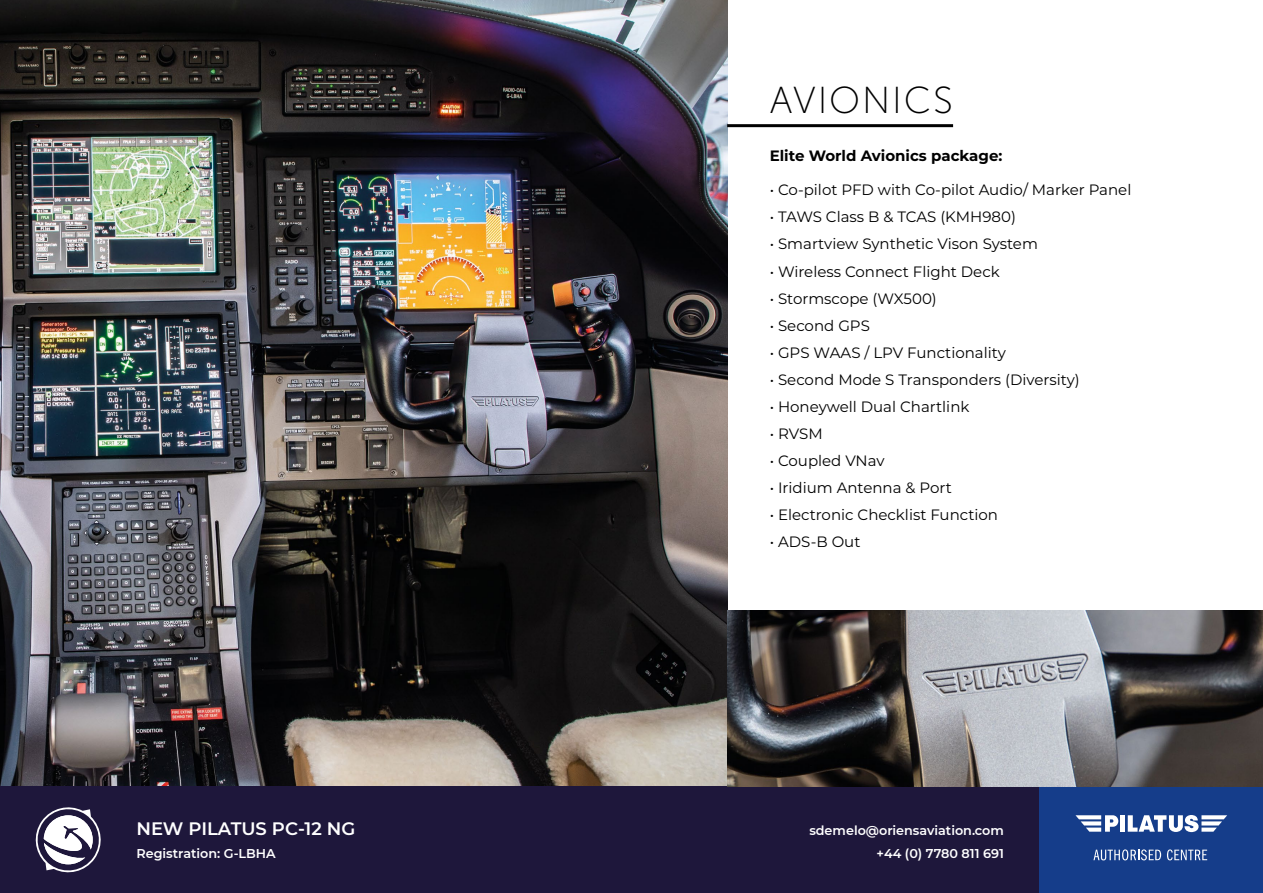
<style>
.page{position:relative;width:1263px;height:893px;background:#fff}
.page>*{position:absolute;margin:0;border:0;box-sizing:border-box;transform-origin:0 0}
.t1{font:37.5px "Museo Sans 100";letter-spacing:.05em;color:#000}
.t2{font:600 18px "Montserrat";color:#fff}
.t3{font:15px "Montserrat";color:#000}
.t4{font:700 15px "Montserrat";color:#000}
.t5{font:600 12.75px/22.5px "Montserrat";color:#fff;text-align:right}
</style>
<div class="page">
<img style="left:0;top:0;width:727px;height:787px">
<div style="left:0;top:787px;width:1263px;height:106px;background:#1e173b"></div>
<div style="left:1040px;top:787px;width:223px;height:106px;background:#153d8a"></div>
<div style="left:1120px;top:815px;width:5px;height:17px;background:#fff"></div>
<svg style="left:1075px;top:815px;width:43px;height:17px"></svg>
<svg style="left:1128px;top:815px;width:99px;height:17px"></svg>
<svg style="left:1093px;top:849px;width:68px;height:11px"></svg>
<svg style="left:1167px;top:849px;width:40px;height:11px"></svg>
<svg style="left:35px;top:807px;width:66px;height:66px"></svg>
<hr style="left:727px;top:124px;width:226px;height:3px;background:#000">
<img style="left:727px;top:610px;width:536px;height:177px">
<p class="t2" style="left:136px;top:816px;width:220px">NEW PILATUS PC-12 NG</p>
<p class="t5" style="left:136px;top:841px;width:141px">Registration: G-LBHA</p>
<h1 class="t1" style="left:770px;top:80px;width:185px">AVIONICS</h1>
<p class="t4" style="left:770px;top:145px;width:234px">Elite World Avionics package:</p>
<p class="t3" style="left:770px;top:180px;width:363px">• Co-pilot PFD with Co-pilot Audio/ Marker Panel</p>
<p class="t3" style="left:770px;top:207px;width:248px">• TAWS Class B &amp; TCAS (KMH980)</p>
<p class="t3" style="left:770px;top:234px;width:270px">• Smartview Synthetic Vison System</p>
<p class="t3" style="left:770px;top:261px;width:231px">• Wireless Connect Flight Deck</p>
<p class="t3" style="left:770px;top:288px;width:169px">• Stormscope (WX500)</p>
<p class="t3" style="left:770px;top:315px;width:102px">• Second GPS</p>
<p class="t3" style="left:770px;top:342px;width:238px">• GPS WAAS / LPV Functionality</p>
<p class="t3" style="left:770px;top:369px;width:312px">• Second Mode S Transponders (Diversity)</p>
<p class="t3" style="left:770px;top:396px;width:201px">• Honeywell Dual Chartlink</p>
<p class="t3" style="left:770px;top:423px;width:54px">• RVSM</p>
<p class="t3" style="left:770px;top:450px;width:116px">• Coupled VNav</p>
<p class="t3" style="left:770px;top:477px;width:184px">• Iridium Antenna &amp; Port</p>
<p class="t3" style="left:770px;top:504px;width:230px">• Electronic Checklist Function</p>
<p class="t3" style="left:770px;top:531px;width:92px">• ADS-B Out</p>
<p class="t5" style="left:809px;top:819px;width:196px">sdemelo@oriensaviation.com +44 (0) 7780 811 691</p>
</div>
